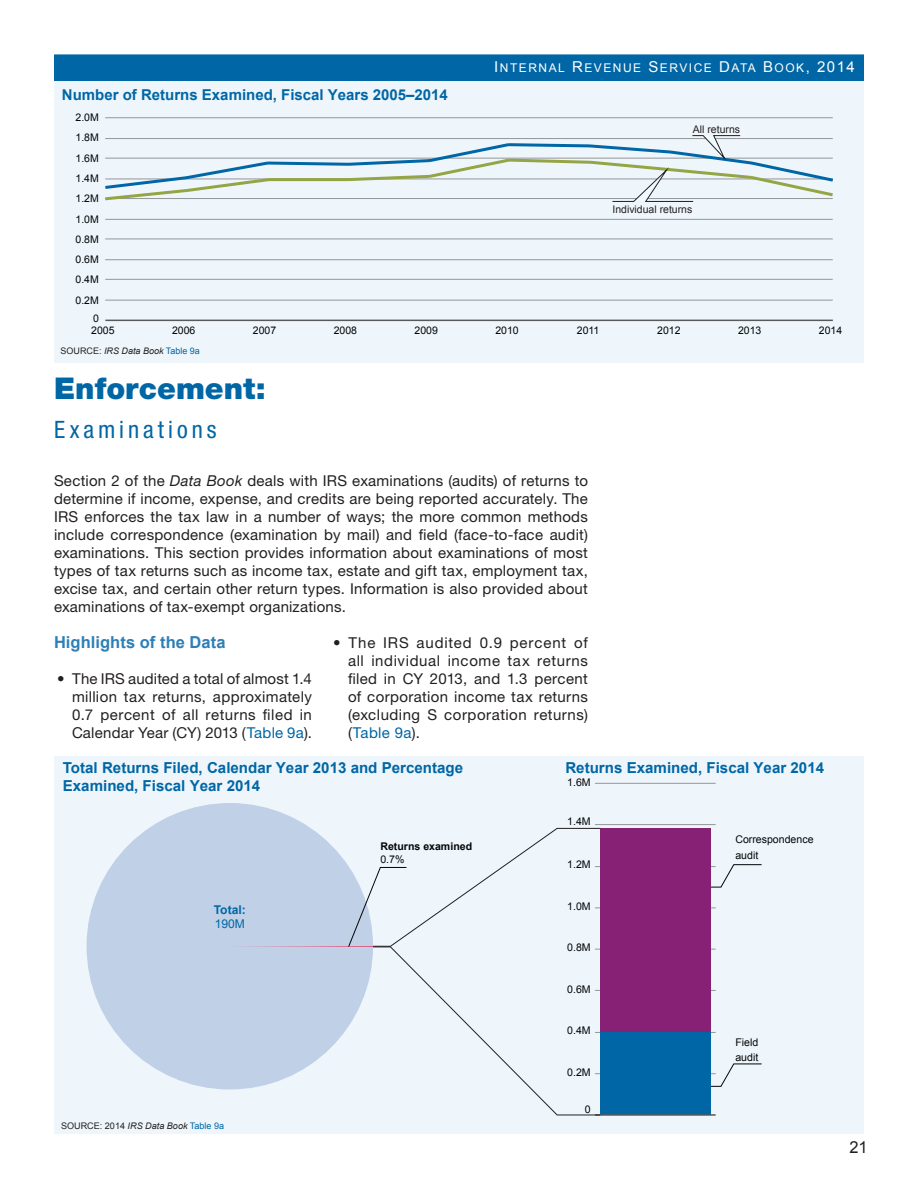
<style>
.page{position:relative;width:918px;height:1188px;background:#fff}
.page>*{position:absolute;margin:0;border:0;box-sizing:border-box;transform-origin:0 0}
.t1{font:900 30px "Helvetica Neue LT Std";color:#0066a5}
.t2{font:condensed 24px "Helvetica Neue LT Std";letter-spacing:.165em;color:#0066a5}
.t3{font:700 16.5px "Arial";letter-spacing:.005em;color:#2d7fb7}
.t4{font:16.5px "Arial";color:#231f20}
.t5{font:700 15.15px/18.1px "Arial";color:#0066a5}
.t6{font:15px/18px "Helvetica Neue LT Std";letter-spacing:.02em;color:#231f20;text-align:justify}
.t7{font:700 15px "Arial";color:#0066a5}
.t8{font:700 12.15px "Arial";color:#0066a5}
.t9{font:12.15px "Arial";color:#0066a5}
.t10{font:12px "Arial MT SC800";letter-spacing:.125em;color:#fff}
.t11{font:10.65px/15.6px "Arial";color:#030505}
.t12{font:700 10.65px "Arial";color:#030505}
.t13{font:10.5px "Arial";color:#030505}
.t14{font:10.5px "Arial";color:#231f20}
.t15{font:9px "Arial";color:#231f20}
.t16{font:italic 9px "Arial";color:#231f20}
.s1{font-size:15px}
.s2{font-style:normal}
.s3{font-style:normal;color:#0066a5}
.s4{font-style:italic}
.s5{color:#0066a5}
</style>
<div class="page">
<div style="left:54px;top:54px;width:810px;height:27px;background:#0066a5"></div>
<div style="left:54px;top:81px;width:810px;height:282px;background:#eef6fc"></div>
<hr style="left:105px;top:300px;width:728px;height:1px;background:#949698">
<hr style="left:105px;top:279px;width:728px;height:1px;background:#949698">
<hr style="left:105px;top:259px;width:728px;height:1px;background:#949698">
<hr style="left:105px;top:239px;width:728px;height:1px;background:#949698">
<hr style="left:105px;top:219px;width:728px;height:1px;background:#949698">
<hr style="left:105px;top:117px;width:728px;height:1px;background:#949698">
<hr style="left:105px;top:320px;width:728px;height:1px;background:#58595b">
<svg style="left:105px;top:135px;width:728px;height:67px"></svg>
<div style="left:54px;top:756px;width:810px;height:378px;background:#eef6fc"></div>
<div style="left:86px;top:803px;width:287px;height:287px;background:#bfd0e7;border-radius:143px"></div>
<svg style="left:711px;top:864px;width:51px;height:23px"></svg>
<svg style="left:711px;top:1064px;width:51px;height:23px"></svg>
<hr style="left:595px;top:1073px;width:121px;height:1px;background:#949698">
<hr style="left:595px;top:1032px;width:121px;height:1px;background:#949698">
<hr style="left:595px;top:990px;width:121px;height:1px;background:#949698">
<hr style="left:595px;top:949px;width:121px;height:1px;background:#949698">
<hr style="left:595px;top:907px;width:121px;height:1px;background:#949698">
<hr style="left:595px;top:866px;width:121px;height:1px;background:#949698">
<hr style="left:595px;top:824px;width:121px;height:1px;background:#949698">
<hr style="left:595px;top:783px;width:121px;height:1px;background:#949698">
<div style="left:600px;top:1032px;width:111px;height:83px;background:#0066a5"></div>
<div style="left:600px;top:828px;width:111px;height:204px;background:#872175"></div>
<hr style="left:595px;top:1114px;width:121px;height:2px;background:#58595b">
<svg style="left:230px;top:828px;width:371px;height:287px"></svg>
<p class="t7" style="left:62px;top:85px;width:387px">Number of Returns Examined, Fiscal Years 2005–2014</p>
<p class="t13" style="left:75px;top:111px;width:25px">2.0M</p>
<p class="t13" style="left:75px;top:131px;width:25px">1.8M</p>
<p class="t13" style="left:75px;top:151px;width:25px">1.6M</p>
<p class="t13" style="left:75px;top:171px;width:25px">1.4M</p>
<p class="t13" style="left:75px;top:192px;width:25px">1.2M</p>
<p class="t13" style="left:75px;top:212px;width:25px">1.0M</p>
<p class="t13" style="left:75px;top:232px;width:25px">0.8M</p>
<p class="t13" style="left:75px;top:252px;width:25px">0.6M</p>
<p class="t13" style="left:75px;top:273px;width:25px">0.4M</p>
<p class="t13" style="left:75px;top:293px;width:25px">0.2M</p>
<p class="t13" style="left:93px;top:312px;width:7px">0</p>
<p class="t10" style="left:494px;top:60px;width:362px"><span class="s1">I</span>NTERNAL <span class="s1">R</span>EVENUE <span class="s1">S</span>ERVI CE <span class="s1">D</span>ATA <span class="s1">B</span>OOK<span class="s1">, 2014</span></p>
<p class="t14" style="left:693px;top:122px;width:49px">All returns</p>
<p class="t14" style="left:612px;top:203px;width:81px">Individual returns</p>
<p class="t13" style="left:91px;top:323px;width:25px">2005</p>
<p class="t13" style="left:172px;top:323px;width:25px">2006</p>
<p class="t13" style="left:253px;top:323px;width:25px">2007</p>
<p class="t13" style="left:334px;top:323px;width:25px">2008</p>
<p class="t13" style="left:415px;top:323px;width:25px">2009</p>
<p class="t13" style="left:495px;top:323px;width:25px">2010</p>
<p class="t13" style="left:577px;top:323px;width:24px">2011</p>
<p class="t13" style="left:657px;top:323px;width:25px">2012</p>
<p class="t13" style="left:738px;top:323px;width:25px">2013</p>
<p class="t13" style="left:819px;top:323px;width:25px">2014</p>
<p class="t16" style="left:61px;top:345px;width:141px"><span class="s2">SOURCE:</span> IRS Data Book <span class="s3">Table 9a</span></p>
<h1 class="t1" style="left:54px;top:371px;width:214px">Enforcement:</h1>
<h2 class="t2" style="left:54px;top:416px;width:164px">Examinations</h2>
<p class="t6" style="left:54px;top:471px;width:535px">Section 2 of the <span class="s4">Data Book</span> deals with IRS examinations (audits) of returns to determine if income, expense, and credits are being reported accurately. The IRS enforces the tax law in a number of ways; the more common methods include correspondence (examination by mail) and field (face-to-face audit) examinations. This section provides information about examinations of most types of tax returns such as income tax, estate and gift tax, employment tax, excise tax, and certain other return types. Information is also provided about examinations of tax-exempt organizations.</p>
<p class="t3" style="left:54px;top:631px;width:173px">Highlights of the Data</p>
<p class="t6" style="left:72px;top:669px;width:242px;text-indent:-15px">• The IRS audited a total of almost 1.4 million tax returns, approximately 0.7 percent of all returns filed in Calendar Year (CY) 2013 (<span class="s5">Table 9a</span>).</p>
<p class="t6" style="left:348px;top:633px;width:242px;text-indent:-15px">• The IRS audited 0.9 percent of all individual income tax returns filed in CY 2013, and 1.3 percent of corporation income tax returns (excluding S corporation returns) (<span class="s5">Table 9a</span>).</p>
<p class="t5" style="left:63px;top:759px;width:402px">Total Returns Filed, Calendar Year 2013 and Percentage<br>Examined, Fiscal Year 2014</p>
<p class="t8" style="left:214px;top:902px;width:34px">Total:</p>
<p class="t9" style="left:215px;top:916px;width:32px">190M</p>
<p class="t15" style="left:61px;top:1120px;width:165px">SOURCE: 2014 <span class="s4">IRS Data Book</span> <span class="s5">Table 9a</span></p>
<p class="t12" style="left:380px;top:839px;width:93px">Returns examined</p>
<p class="t11" style="left:380px;top:851px;width:26px">0.7%</p>
<p class="t5" style="left:565px;top:759px;width:260px">Returns Examined, Fiscal Year 2014</p>
<p class="t11" style="left:567px;top:774px;width:25px">1.6M</p>
<p class="t11" style="left:567px;top:814px;width:25px">1.4M</p>
<p class="t11" style="left:567px;top:857px;width:25px">1.2M</p>
<p class="t11" style="left:567px;top:898px;width:25px">1.0M</p>
<p class="t11" style="left:567px;top:940px;width:25px">0.8M</p>
<p class="t11" style="left:567px;top:981px;width:25px">0.6M</p>
<p class="t11" style="left:567px;top:1023px;width:25px">0.4M</p>
<p class="t11" style="left:567px;top:1064px;width:25px">0.2M</p>
<p class="t11" style="left:585px;top:1101px;width:7px">0</p>
<p class="t11" style="left:735px;top:832px;width:80px">Correspondence audit</p>
<p class="t11" style="left:735px;top:1034px;width:24px">Field audit</p>
<p class="t4" style="left:849px;top:1136px;width:20px">21</p>
</div>
